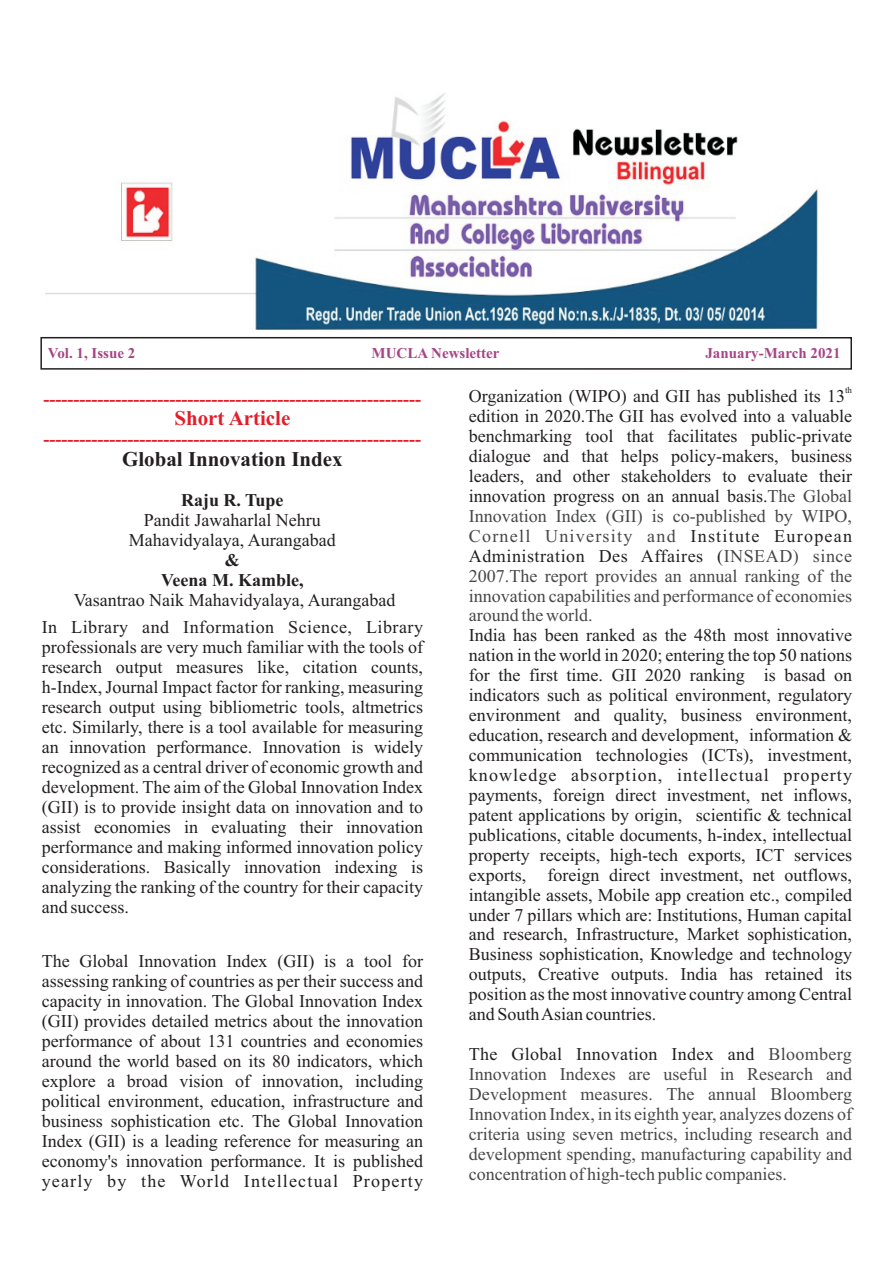
<style>
.page{position:relative;width:893px;height:1263px;background:#fff}
.page>*{position:absolute;margin:0;border:0;box-sizing:border-box;transform-origin:0 0}
.t1{font:700 21px "Times New Roman";color:#231f20}
.t2{font:700 21px "Times New Roman";color:#e21e2a}
.t3{font:18px/20px "Times New Roman";color:#231f20;text-align:justify}
.t4{font:18px/20px "Times New Roman";color:#464748;text-align:justify}
.t5{font:700 18px "Times New Roman";color:#e21e2a}
.t6{font:18px/20px "Times New Roman";letter-spacing:.03em;color:#231f20;text-align:right}
.t7{font:18px "Times New Roman";letter-spacing:.02em;color:#231f20}
.t8{font:700 18px/20px "Times New Roman";color:#231f20;text-align:center}
.t9{font:700 15px "Times New Roman";color:#a54586}
.t10{font:9px "Times New Roman";color:#231f20}
.s1{color:#464748}
</style>
<div class="page">
<img style="left:46px;top:93px;width:772px;height:237px">
<div style="left:40px;top:337px;width:812px;height:33px;border:1px solid #231f20"></div>
<p class="t9" style="left:48px;top:348px;width:89px">Vol. 1, Issue 2</p>
<p class="t9" style="left:372px;top:348px;width:129px">MUCLA Newsletter</p>
<p class="t9" style="left:705px;top:348px;width:137px">January-March 2021</p>
<p class="t5" style="left:44px;top:393px;width:379px">---------------------------------------------------------------</p>
<p class="t2" style="left:174px;top:411px;width:118px">Short Article</p>
<p class="t5" style="left:44px;top:433px;width:379px">---------------------------------------------------------------</p>
<p class="t1" style="left:122px;top:451px;width:222px">Global Innovation Index</p>
<p class="t8" style="left:181px;top:492px;width:104px">Raju R. Tupe</p>
<p class="t3" style="left:129px;top:512px;width:208px;text-align:center">Pandit Jawaharlal Nehru<br>Mahavidyalaya, Aurangabad</p>
<p class="t8" style="left:161px;top:552px;width:144px">&amp;<br>Veena M. Kamble,</p>
<p class="t3" style="left:42px;top:588px;width:383px;line-height:27.5px;text-align:center">Vasantrao Naik Mahavidyalaya, Aurangabad<br>In Library and Information Science, Library</p>
<p class="t3" style="left:42px;top:639px;width:383px">professionals are very much familiar with the tools of research output measures like, citation counts, h-Index, Journal Impact factor for ranking, measuring research output using bibliometric tools, altmetrics etc. Similarly, there is a tool available for measuring an innovation performance. Innovation is widely recognized as a central driver of economic growth and development. The aim of the Global Innovation Index (GII) is to provide insight data on innovation and to assist economies in evaluating their innovation performance and making informed innovation policy considerations. Basically innovation indexing is analyzing the ranking of the country for their capacity and success.</p>
<p class="t3" style="left:42px;top:953px;width:383px">The Global Innovation Index (GII) is a tool for assessing ranking of countries as per their success and capacity in innovation. The Global Innovation Index (GII) provides detailed metrics about the innovation performance of about 131 countries and economies around the world based on its 80 indicators, which explore a broad vision of innovation, including political environment, education, infrastructure and business sophistication etc. The Global Innovation Index (GII) is a leading reference for measuring an economy's innovation performance. It is published yearly by the World Intellectual Property</p>
<p class="t10" style="left:845px;top:387px;width:9px">th</p>
<p class="t3" style="left:469px;top:388px;width:385px;text-align:left">Organization (WIPO) and GII has published its 13 edition in 2020.The GII has evolved into a valuable benchmarking tool that facilitates public-private dialogue and that helps policy-makers, business leaders, and other stakeholders to evaluate their innovation progress on an annual basis.<span class="s1">The Global</span></p>
<p class="t6" style="left:469px;top:527px;width:385px">Institute European<br>Administration Des Affaires (<span class="s1">INSEAD) since</span></p>
<p class="t4" style="left:469px;top:507px;width:385px">Innovation Index (GII) is co-published by WIPO,<br>Cornell University and</p>
<p class="t4" style="left:469px;top:567px;width:385px">2007.The report provides an annual ranking of the innovation capabilities and performance of economies around the world.</p>
<p class="t3" style="left:469px;top:627px;width:385px">India has been ranked as the 48th most innovative nation in the world in 2020; entering the top 50 nations for the first time. GII 2020 ranking is basad on indicators such as political environment, regulatory environment and quality, business environment, education, research and development, information &amp; communication technologies (ICTs), investment, knowledge absorption, intellectual property payments, foreign direct investment, net inflows, patent applications by origin, scientific &amp; technical publications, citable documents, h-index, intellectual property receipts, high-tech exports, ICT services exports, foreign direct investment, net outflows, intangible assets, Mobile app creation etc., compiled under 7 pillars which are: Institutions, Human capital and research, Infrastructure, Market sophistication, Business sophistication, Knowledge and technology outputs, Creative outputs. India has retained its position as the most innovative country among Central and South Asian countries.</p>
<p class="t7" style="left:469px;top:1047px;width:287px">The Global Innovation Index and</p>
<p class="t4" style="left:469px;top:1046px;width:385px;text-indent:300px">Bloomberg Innovation Indexes are useful in Research and Development measures. The annual Bloomberg Innovation Index, in its eighth year, analyzes dozens of criteria using seven metrics, including research and development spending, manufacturing capability and concentration of high-tech public companies.</p>
</div>
